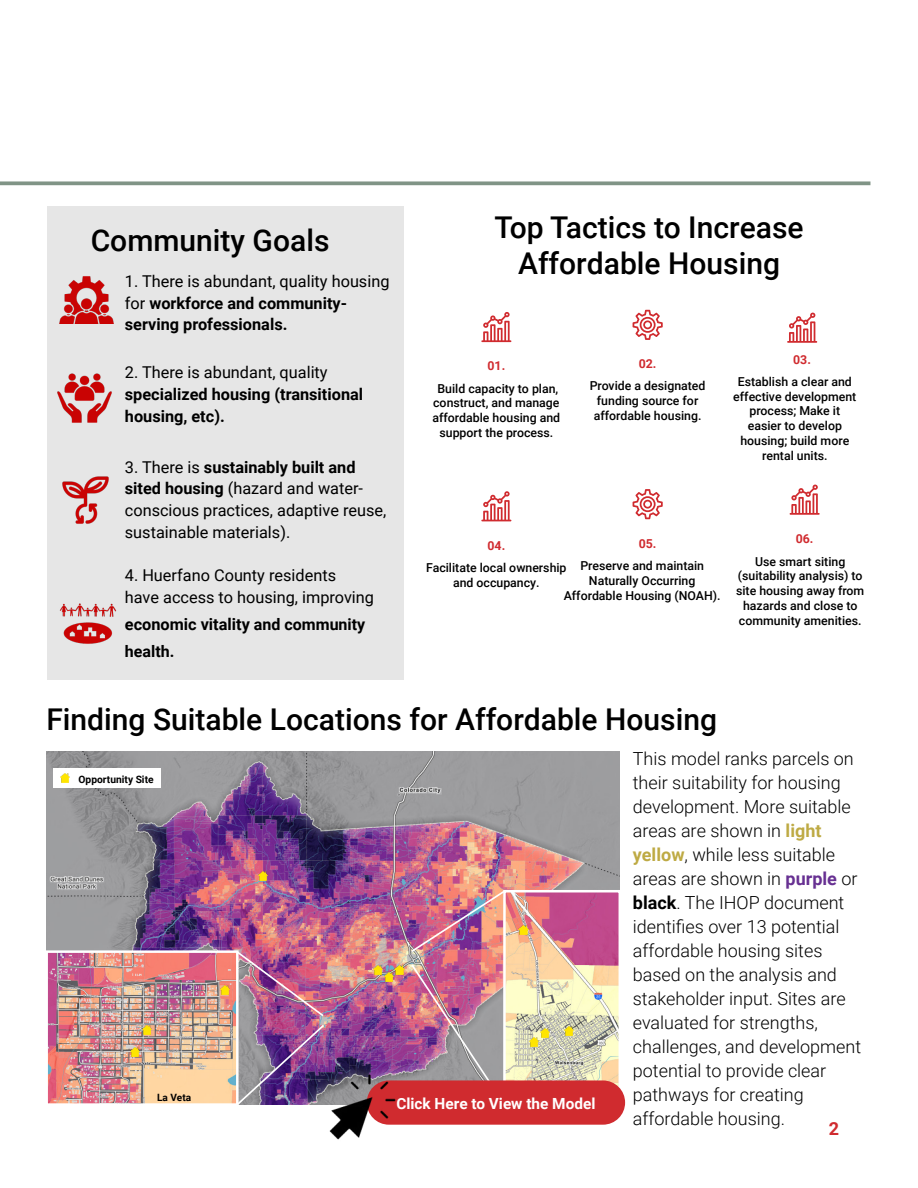
<style>
.page{position:relative;width:918px;height:1188px;background:#fff}
.page>*{position:absolute;margin:0;border:0;box-sizing:border-box;transform-origin:0 0}
.t1{font:500 30px/36px "Roboto";color:#000;text-align:center}
.t2{font:300 18px/24px "Roboto";color:#000}
.t3{font:700 18px "Roboto";color:#d02b2f}
.t4{font:16.35px/21.8px "Roboto";color:#000}
.t5{font:700 16.35px/21.8px "Roboto";color:#000}
.t6{font:700 16.05px "Roboto";color:#000}
.t7{font:700 15.3px "Roboto";color:#fff}
.t8{font:500 12.3px/14.9px "Roboto";color:#000;text-align:center}
.t9{font:700 12.3px "Roboto";color:#d02b2f}
.t10{font:700 10.2px "Roboto";color:#000}
.t11{font:700 10.05px "Roboto";color:#000}
.s1{font-weight:400}
.s2{font-weight:700}
.s3{font-size:16.05px}
.s4{font-weight:700;color:#beaa44}
.s5{font-weight:700;color:#673092}
</style>
<div class="page">
<svg style="left:0;top:181px;width:870px;height:4px;background:#8ea094"></svg>
<svg style="left:633px;top:310px;width:30px;height:30px"></svg>
<svg style="left:633px;top:489px;width:30px;height:30px"></svg>
<svg style="left:787px;top:313px;width:30px;height:30px"></svg>
<svg style="left:790px;top:485px;width:30px;height:30px"></svg>
<svg style="left:481px;top:312px;width:30px;height:30px"></svg>
<svg style="left:481px;top:491px;width:30px;height:30px"></svg>
<div style="left:48px;top:206px;width:356px;height:473px;background:#e6e6e6"></div>
<img style="left:60px;top:603px;width:57px;height:41px">
<img style="left:57px;top:373px;width:55px;height:50px">
<img style="left:62px;top:476px;width:47px;height:48px">
<img style="left:59px;top:276px;width:55px;height:48px">
<img style="left:47px;top:751px;width:573px;height:329px">
<img style="left:49px;top:954px;width:186px;height:148px">
<div style="left:45px;top:950px;width:194px;height:156px;border:3px solid #fff"></div>
<img style="left:507px;top:894px;width:110px;height:191px">
<div style="left:503px;top:890px;width:118px;height:216px;border:3px solid #fff"></div>
<img style="left:235px;top:1023px;width:91px;height:83px">
<img style="left:410px;top:889px;width:97px;height:65px">
<img style="left:410px;top:963px;width:97px;height:117px">
<svg style="left:530px;top:1029px;width:19px;height:17px"></svg>
<svg style="left:519px;top:926px;width:9px;height:9px"></svg>
<svg style="left:564px;top:1027px;width:9px;height:9px"></svg>
<svg style="left:374px;top:965px;width:30px;height:17px"></svg>
<svg style="left:259px;top:872px;width:9px;height:9px"></svg>
<svg style="left:143px;top:1025px;width:9px;height:10px"></svg>
<svg style="left:221px;top:986px;width:9px;height:9px"></svg>
<svg style="left:130px;top:1047px;width:9px;height:10px"></svg>
<div style="left:53px;top:769px;width:108px;height:19px;background:#fff"></div>
<svg style="left:60px;top:774px;width:9px;height:9px"></svg>
<div style="left:367px;top:1080px;width:258px;height:45px;background:#d02b2f;border-radius:22px"></div>
<img style="left:322px;top:1066px;width:82px;height:74px">
<img style="left:237px;top:951px;width:86px;height:65px">
<h1 class="t1" style="left:91px;top:221px;width:240px">Community Goals</h1>
<h3 class="t5" style="left:125px;top:270px;width:266px"><span class="s1">1. There is abundant, quality housing for</span> workforce and community&shy;serving professionals.</h3>
<h3 class="t4" style="left:125px;top:361px;width:204px">2. There is abundant, quality</h3>
<h3 class="t5" style="left:125px;top:383px;width:240px">specialized housing (transitional housing, etc).</h3>
<h3 class="t4" style="left:125px;top:455px;width:263px">3. There is <span class="s2">sustainably built and sited housing</span> (hazard and water&shy;conscious practices, adaptive reuse, sustainable materials).</h3>
<h3 class="t4" style="left:125px;top:564px;width:251px">4. Huerfano County residents have access to housing, improving</h3>
<h3 class="t5" style="left:125px;top:613px;width:242px">economic vitality <span class="s3">and community</span></h3>
<h3 class="t6" style="left:125px;top:640px;width:51px">health.</h3>
<h1 class="t1" style="left:495px;top:208px;width:311px">Top Tactics to Increase<br>Affordable Housing</h1>
<p class="t9" style="left:488px;top:357px;width:19px">01.</p>
<p class="t8" style="left:433px;top:380px;width:129px">Build capacity to plan, construct, and manage affordable housing and support the process.</p>
<p class="t9" style="left:639px;top:355px;width:19px">02.</p>
<p class="t8" style="left:590px;top:378px;width:117px">Provide a designated funding source for affordable housing.</p>
<p class="t9" style="left:793px;top:351px;width:19px">03.</p>
<p class="t8" style="left:733px;top:374px;width:125px">Establish a clear and effective development process; Make it easier to develop housing; build more rental units.</p>
<p class="t9" style="left:488px;top:537px;width:19px">04.</p>
<p class="t9" style="left:639px;top:535px;width:19px">05.</p>
<p class="t8" style="left:564px;top:558px;width:158px">Preserve and maintain<br>Naturally Occurring<br>Affordable Housing (NOAH).</p>
<p class="t8" style="left:426px;top:560px;width:142px">Facilitate local ownership and occupancy.</p>
<p class="t9" style="left:796px;top:530px;width:19px">06.</p>
<p class="t8" style="left:736px;top:553px;width:130px">Use smart siting (suitability analysis) to site housing away from hazards and close to community amenities.</p>
<h1 class="t1" style="left:46px;top:700px;width:672px">Finding Suitable Locations for Affordable Housing</h1>
<p class="t10" style="left:79px;top:772px;width:77px">Opportunity Site</p>
<p class="t11" style="left:157px;top:1090px;width:36px">La Veta</p>
<p class="t7" style="left:396px;top:1092px;width:201px">Click Here to View the Model</p>
<p class="t2" style="left:633px;top:746px;width:230px">This model ranks parcels on their suitability for housing development. More suitable areas are shown in <span class="s4">light yellow</span>, while less suitable areas are shown in <span class="s5">purple</span> or <span class="s2">black</span>. The IHOP document identifies over 13 potential affordable housing sites based on the analysis and stakeholder input. Sites are evaluated for strengths, challenges, and development potential to provide clear pathways for creating affordable housing.</p>
<h2 class="t3" style="left:829px;top:1116px;width:12px">2</h2>
</div>
